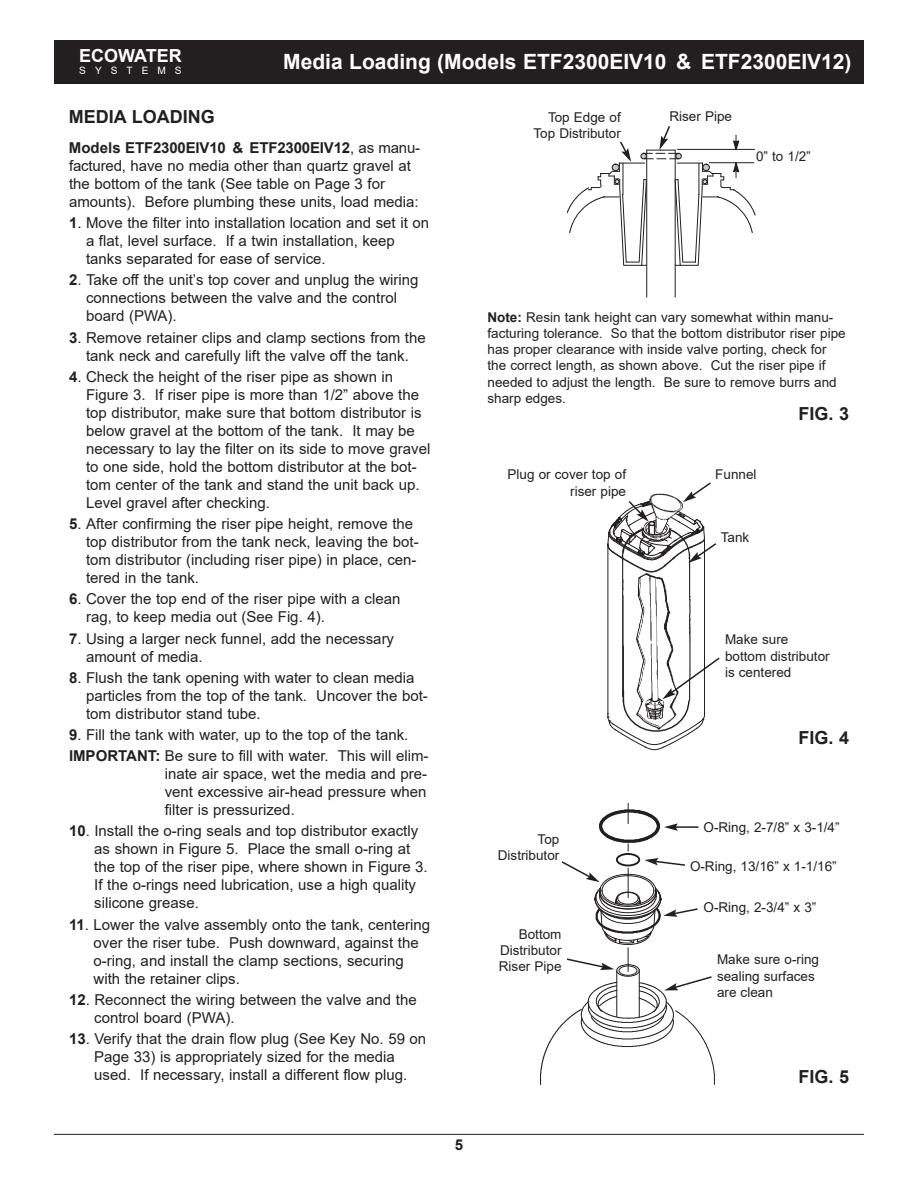
<style>
.page{position:relative;width:918px;height:1188px;background:#fff}
.page>*{position:absolute;margin:0;border:0;box-sizing:border-box;transform-origin:0 0}
.t1{font:700 21px "Arial";color:#fff}
.t2{font:700 18px "Arial";color:#231f20}
.t3{font:700 18px "Arial";color:#fff}
.t4{font:15px/18px "Arial";color:#231f20}
.t5{font:700 15px "Arial";color:#231f20}
.t6{font:13.5px/16.2px "Arial";color:#231f20}
.t7{font:10.2px "Arial";letter-spacing:.89em;color:#fff}
.s1{font-weight:700}
</style>
<div class="page">
<img style="left:622px;top:574px;width:69px;height:82px">
<hr style="left:704px;top:539px;width:1px;height:173px;background:#231f20">
<hr style="left:608px;top:545px;width:1px;height:169px;background:#231f20">
<hr style="left:54px;top:1134px;width:810px;height:1px;background:#231f20">
<div style="left:54px;top:40px;width:810px;height:44px;background:#231f20"></div>
<div style="left:616px;top:853px;width:24px;height:13px;border:2px solid #231f20;border-radius:50%"></div>
<hr style="left:675px;top:826px;width:23px;height:2px;background:#231f20">
<svg style="left:599px;top:803px;width:79px;height:48px"></svg>
<svg style="left:540px;top:858px;width:175px;height:227px"></svg>
<hr style="left:646px;top:150px;width:1px;height:147px;background:#231f20">
<hr style="left:675px;top:150px;width:1px;height:147px;background:#231f20">
<svg style="left:567px;top:126px;width:188px;height:140px"></svg>
<svg style="left:607px;top:482px;width:110px;height:92px"></svg>
<svg style="left:608px;top:656px;width:112px;height:95px"></svg>
<p class="t3" style="left:79px;top:46px;width:104px">ECOWATER</p>
<p class="t7" style="left:79px;top:65px;width:104px">SYSTEMS</p>
<h1 class="t1" style="left:283px;top:50px;width:570px">Media Loading (Models ETF2300EIV10 &amp; ETF2300EIV12)</h1>
<p class="t2" style="left:69px;top:106px;width:147px">MEDIA LOADING</p>
<p class="t4" style="left:69px;top:139px;width:353px"><span class="s1">Models ETF2300EIV10 &amp; ETF2300EIV12</span>, as manu&shy;factured, have no media other than quartz gravel at the bottom of the tank (See table on Page 3 for amounts). Before plumbing these units, load media:</p>
<p class="t4" style="left:86px;top:214px;width:345px;text-indent:-17px"><span class="s1">1</span>. Move the filter into installation location and set it on a flat, level surface. If a twin installation, keep tanks separated for ease of service.</p>
<p class="t4" style="left:86px;top:271px;width:334px;text-indent:-17px"><span class="s1">2</span>. Take off the unit’s top cover and unplug the wiring connections between the valve and the control board (PWA).</p>
<p class="t4" style="left:69px;top:328px;width:358px;text-align:center"><span class="s1">3</span>. Remove retainer clips and clamp sections from the tank neck and carefully lift the valve off the tank.</p>
<p class="t4" style="left:86px;top:368px;width:346px;text-indent:-17px"><span class="s1">4</span>. Check the height of the riser pipe as shown in Figure 3. If riser pipe is more than 1/2” above the top distributor, make sure that bottom distributor is below gravel at the bottom of the tank. It may be necessary to lay the filter on its side to move gravel to one side, hold the bottom distributor at the bot&shy;tom center of the tank and stand the unit back up.<br>Level gravel after checking.</p>
<p class="t4" style="left:86px;top:515px;width:334px;text-indent:-17px"><span class="s1">5</span>. After confirming the riser pipe height, remove the top distributor from the tank neck, leaving the bot&shy;tom distributor (including riser pipe) in place, cen&shy;tered in the tank.</p>
<p class="t4" style="left:86px;top:590px;width:316px;text-indent:-17px"><span class="s1">6</span>. Cover the top end of the riser pipe with a clean rag, to keep media out (See Fig. 4).</p>
<p class="t4" style="left:86px;top:629px;width:310px;text-indent:-17px"><span class="s1">7</span>. Using a larger neck funnel, add the necessary amount of media.</p>
<p class="t4" style="left:86px;top:669px;width:343px;text-indent:-17px"><span class="s1">8</span>. Flush the tank opening with water to clean media particles from the top of the tank. Uncover the bot&shy;tom distributor stand tube.</p>
<p class="t4" style="left:69px;top:724px;width:361px;line-height:21.3px"><span class="s1">9</span>. Fill the tank with water, up to the top of the tank.<br><span class="s1">IMPORTANT:</span> Be sure to fill with water. This will elim-</p>
<p class="t4" style="left:165px;top:765px;width:264px;text-align:justify">inate air space, wet the media and pre&shy;vent excessive air-head pressure when filter is pressurized.</p>
<p class="t4" style="left:94px;top:822px;width:335px;text-indent:-25px"><span class="s1">10</span>. Install the o-ring seals and top distributor exactly as shown in Figure 5. Place the small o-ring at the top of the riser pipe, where shown in Figure 3.<br>If the o-rings need lubrication, use a high quality silicone grease.</p>
<p class="t4" style="left:94px;top:915px;width:338px;text-indent:-25px"><span class="s1">11</span>. Lower the valve assembly onto the tank, centering over the riser tube. Push downward, against the o-ring, and install the clamp sections, securing with the retainer clips.</p>
<p class="t4" style="left:94px;top:991px;width:324px;text-indent:-25px"><span class="s1">12</span>. Reconnect the wiring between the valve and the control board (PWA).</p>
<p class="t4" style="left:69px;top:1030px;width:359px;text-align:center"><span class="s1">13</span>. Verify that the drain flow plug (See Key No. 59 on<br>Page 33) is appropriately sized for the media<br>used. If necessary, install a different flow plug.</p>
<p class="t6" style="left:533px;top:109px;width:89px;text-align:right">Top Edge of<br>Top Distributor</p>
<p class="t6" style="left:669px;top:108px;width:64px">Riser Pipe</p>
<p class="t6" style="left:756px;top:148px;width:56px">0” to 1/2”</p>
<p class="t6" style="left:488px;top:309px;width:360px"><span class="s1">Note:</span> Resin tank height can vary somewhat within manu&shy;facturing tolerance. So that the bottom distributor riser pipe has proper clearance with inside valve porting, check for the correct length, as shown above. Cut the riser pipe if needed to adjust the length. Be sure to remove burrs and sharp edges.</p>
<p class="t2" style="left:798px;top:403px;width:52px">FIG. 3</p>
<p class="t6" style="left:508px;top:467px;width:120px">Plug or cover top of</p>
<p class="t6" style="left:715px;top:466px;width:43px">Funnel</p>
<p class="t6" style="left:570px;top:483px;width:57px">riser pipe</p>
<p class="t6" style="left:721px;top:530px;width:30px">Tank</p>
<p class="t6" style="left:498px;top:831px;width:63px;text-align:right">Top<br>Distributor</p>
<p class="t6" style="left:499px;top:926px;width:64px;text-align:justify;text-indent:20px">Bottom Distributor Riser Pipe</p>
<p class="t5" style="left:455px;top:1137px;width:10px">5</p>
<p class="t6" style="left:725px;top:632px;width:106px">Make sure bottom distributor is centered</p>
<p class="t2" style="left:798px;top:727px;width:52px">FIG. 4</p>
<p class="t6" style="left:704px;top:819px;width:138px">O-Ring, 2-7/8” x 3-1/4”</p>
<p class="t6" style="left:690px;top:859px;width:148px">O-Ring, 13/16” x 1-1/16”</p>
<p class="t6" style="left:704px;top:899px;width:114px">O-Ring, 2-3/4” x 3”</p>
<p class="t6" style="left:717px;top:952px;width:104px">Make sure o-ring sealing surfaces are clean</p>
<p class="t2" style="left:798px;top:1067px;width:52px">FIG. 5</p>
</div>
